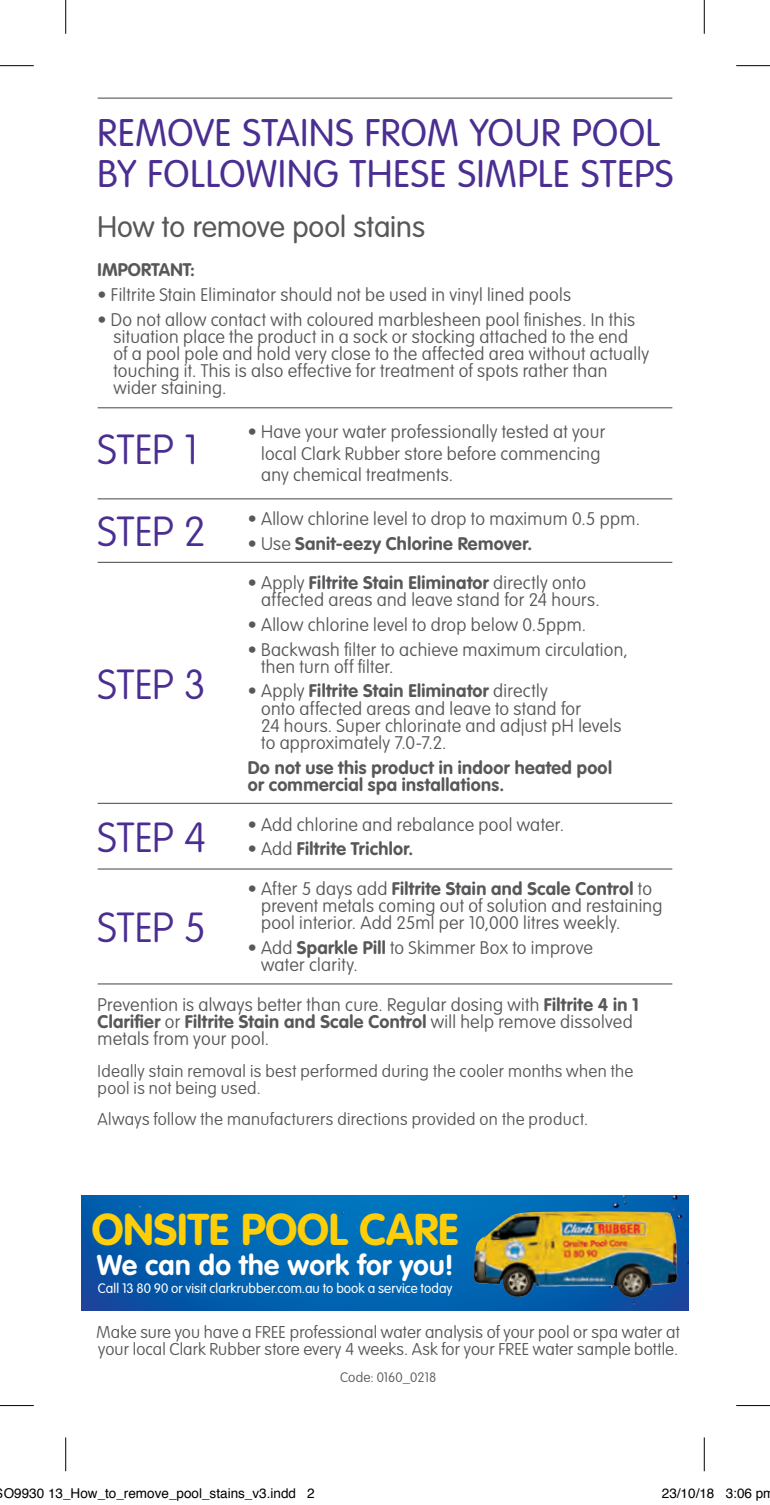
<style>
.page{position:relative;width:770px;height:1505px;background:#fff}
.page>*{position:absolute;margin:0;border:0;box-sizing:border-box;transform-origin:0 0}
.t1{font:700 43.88px "VAG Rounded";color:#fece08}
.t2{font:100 41.4px/89.5px "VAG Rounded";letter-spacing:.005em;color:#4a2e92}
.t3{font:300 37.8px/40.9px "VAG Rounded";letter-spacing:.02em;color:#4a2e92}
.t4{font:300 29.25px "VAG Rounded";color:#57585a}
.t5{font:700 28.12px "VAG Rounded";letter-spacing:.015em;color:#fff}
.t6{font:100 18px/17.1px "VAG Rounded";letter-spacing:.015em;color:#57585a}
.t7{font:700 18px/17.1px "VAG Rounded";letter-spacing:.02em;color:#57585a}
.t8{font:100 16.88px/16.9px "VAG Rounded";letter-spacing:.015em;color:#57585a}
.t9{font:13.5px "Helvetica";color:#000}
.t10{font:300 13.5px "VAG Rounded";letter-spacing:.005em;color:#fff}
.t11{font:100 13.5px "VAG Rounded";color:#57585a}
.s1{font-weight:100}
.s2{font-weight:700}
</style>
<div class="page">
<hr style="left:98px;top:98px;width:574px;height:1px;background:#57585a">
<hr style="left:98px;top:407px;width:574px;height:1px;background:#57585a">
<hr style="left:98px;top:562px;width:574px;height:1px;background:#57585a">
<hr style="left:98px;top:498px;width:574px;height:1px;background:#57585a">
<hr style="left:98px;top:802px;width:574px;height:2px;background:#57585a">
<hr style="left:98px;top:868px;width:574px;height:1px;background:#57585a">
<hr style="left:98px;top:983px;width:574px;height:1px;background:#57585a">
<img style="left:82px;top:1195px;width:605px;height:115px">
<img style="left:473px;top:1211px;width:174px;height:86px">
<hr style="left:0;top:65px;width:34px;height:1px;background:#000">
<hr style="left:735px;top:65px;width:34px;height:1px;background:#000">
<hr style="left:0;top:1405px;width:34px;height:1px;background:#000">
<hr style="left:735px;top:1405px;width:34px;height:1px;background:#000">
<hr style="left:65px;top:0;width:1px;height:34px;background:#000">
<hr style="left:65px;top:1437px;width:1px;height:34px;background:#000">
<hr style="left:703px;top:0;width:1px;height:34px;background:#000">
<hr style="left:703px;top:1437px;width:1px;height:34px;background:#000">
<h3 class="t3" style="left:98px;top:113px;width:577px">REMOVE STAINS FROM YOUR POOL<br>BY FOLLOWING THESE SIMPLE STEPS</h3>
<h3 class="t4" style="left:98px;top:210px;width:329px">How to remove pool stains</h3>
<p class="t7" style="left:98px;top:261px;width:99px">IMPORTANT:</p>
<p class="t6" style="left:98px;top:286px;width:474px">• Filtrite Stain Eliminator should not be used in vinyl lined pools</p>
<p class="t6" style="left:113px;top:311px;width:537px;text-indent:-16px">• Do not allow contact with coloured marblesheen pool finishes. In this situation place the product in a sock or stocking attached to the end<br>of a pool pole and hold very close to the affected area without actually touching it. This is also effective for treatment of spots rather than wider staining.</p>
<h2 class="t2" style="left:98px;top:404px;width:102px">STEP 1</h2>
<h2 class="t2" style="left:98px;top:487px;width:110px">STEP 2</h2>
<p class="t6" style="left:261px;top:421px;width:346px;line-height:21.6px;text-indent:-13px">• Have your water professionally tested at your local Clark Rubber store before commencing any chemical treatments.</p>
<p class="t6" style="left:247px;top:510px;width:393px">• Allow chlorine level to drop to maximum 0.5 ppm.</p>
<p class="t7" style="left:247px;top:534px;width:286px"><span class="s1">• Use</span> Sanit-eezy Chlorine Remover.</p>
<p class="t6" style="left:261px;top:574px;width:340px;text-indent:-14px">• Apply <span class="s2">Filtrite Stain Eliminator</span> directly onto affected areas and leave stand for 24 hours.</p>
<p class="t6" style="left:247px;top:616px;width:340px">• Allow chlorine level to drop below 0.5ppm.</p>
<p class="t6" style="left:261px;top:640px;width:368px;text-indent:-14px">• Backwash filter to achieve maximum circulation, then turn off filter.</p>
<p class="t6" style="left:261px;top:682px;width:361px;text-indent:-14px">• Apply <span class="s2">Filtrite Stain Eliminator</span> directly<br>onto affected areas and leave to stand for<br>24 hours. Super chlorinate and adjust pH levels to approximately 7.0-7.2.</p>
<p class="t7" style="left:247px;top:758px;width:365px">Do not use this product in indoor heated pool or commercial spa installations.</p>
<p class="t6" style="left:247px;top:815px;width:317px">• Add chlorine and rebalance pool water.</p>
<p class="t7" style="left:247px;top:840px;width:167px"><span class="s1">• Add</span> Filtrite Trichlor.</p>
<p class="t6" style="left:261px;top:880px;width:403px;text-indent:-13px">• After 5 days add <span class="s2">Filtrite Stain and Scale Control</span> to prevent metals coming out of solution and restaining pool interior. Add 25ml per 10,000 litres weekly.</p>
<p class="t6" style="left:261px;top:939px;width:333px;text-indent:-13px">• Add <span class="s2">Sparkle Pill</span> to Skimmer Box to improve water clarity.</p>
<p class="t6" style="left:98px;top:996px;width:542px">Prevention is always better than cure. Regular dosing with <span class="s2">Filtrite 4 in 1<br>Clarifier</span> or <span class="s2">Filtrite Stain and Scale Control</span> will help remove dissolved metals from your pool.</p>
<h2 class="t2" style="left:98px;top:639px;width:110px">STEP 3</h2>
<h2 class="t2" style="left:98px;top:793px;width:110px">STEP 4<br>STEP 5</h2>
<p class="t8" style="left:98px;top:1063px;width:537px">Ideally stain removal is best performed during the cooler months when the pool is not being used.</p>
<p class="t8" style="left:98px;top:1110px;width:491px">Always follow the manufacturers directions provided on the product.</p>
<h1 class="t1" style="left:92px;top:1204px;width:368px">ONSITE POOL CARE</h1>
<h3 class="t5" style="left:97px;top:1248px;width:358px">We can do the work for you!</h3>
<p class="t10" style="left:98px;top:1280px;width:356px">Call 13 80 90 or visit clarkrubber.com.au to book a service today</p>
<p class="t8" style="left:97px;top:1323px;width:584px">Make sure you have a FREE professional water analysis of your pool or spa water at your local Clark Rubber store every 4 weeks. Ask for your FREE water sample bottle.</p>
<p class="t11" style="left:340px;top:1369px;width:98px">Code: 0160_0218</p>
<p class="t9" style="left:4px;top:1483px;width:312px">O9930 13_How_to_remove_pool_stains_v3.indd 2</p>
<p class="t9" style="left:661px;top:1483px;width:114px">23/10/18 3:06 pm</p>
</div>
